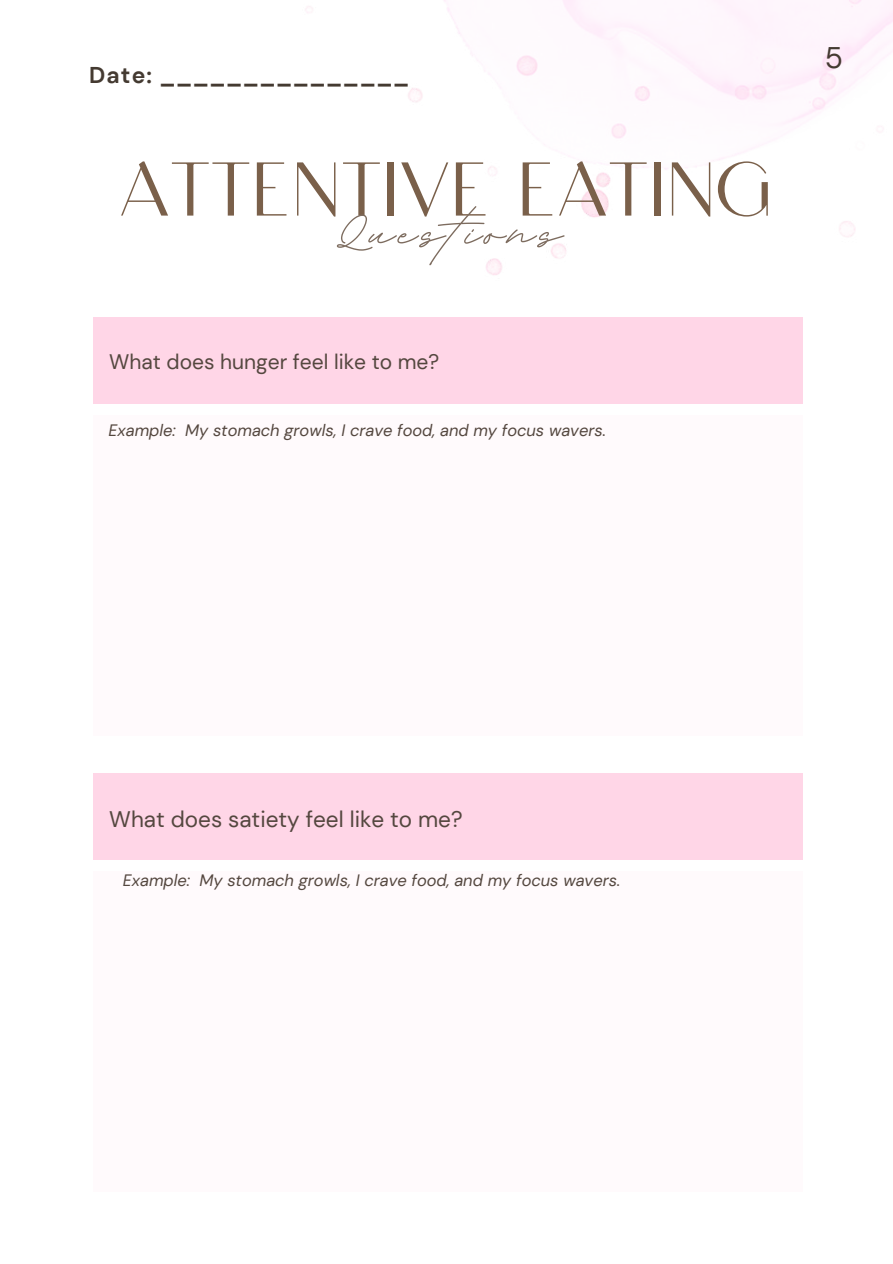
<style>
.page{position:relative;width:893px;height:1264px;background:#fff}
.page>*{position:absolute;margin:0;border:0;box-sizing:border-box;transform-origin:0 0}
.t1{font:200 75.9px "Calmius Sans High";color:#7a604a}
.t2{font:29.7px "DM Sans";color:#443a31}
.t3{font:700 22.8px "DM Sans";color:#443a31}
.t4{font:22.5px "DM Sans";color:#54473f}
.t5{font:21px "DM Sans";color:#54473f}
.t6{font:italic 16.5px "DM Sans";color:#54473f}
.s1{font-family:"BD Script";font-weight:700;font-size:86.85px;color:#7d6c5f}
</style>
<div class="page">
<img style="left:305px;top:0;width:587px;height:275px">
<div style="left:93px;top:415px;width:710px;height:321px;background:#fffafc"></div>
<div style="left:93px;top:317px;width:710px;height:87px;background:#ffd6e7"></div>
<div style="left:93px;top:871px;width:710px;height:320px;background:#fffafc"></div>
<div style="left:93px;top:773px;width:710px;height:86px;background:#ffd6e7"></div>
<h3 class="t3" style="left:89px;top:60px;width:321px">Date: _______________</h3>
<h1 class="t1" style="left:119px;top:145px;width:655px">ATTEN<span class="s1">Q</span>T<span class="s1">u</span>I<span class="s1">e</span>V<span class="s1">st</span>E<span class="s1">ion</span>E<span class="s1">s</span>ATING</h1>
<p class="t5" style="left:109px;top:348px;width:331px">What does hunger feel like to me?</p>
<p class="t6" style="left:109px;top:420px;width:499px">Example: My stomach growls, I crave food, and my focus wavers.</p>
<h2 class="t2" style="left:824px;top:38px;width:20px">5</h2>
<h3 class="t4" style="left:109px;top:804px;width:355px">What does satiety feel like to me?</h3>
<p class="t6" style="left:123px;top:869px;width:499px">Example: My stomach growls, I crave food, and my focus wavers.</p>
</div>
